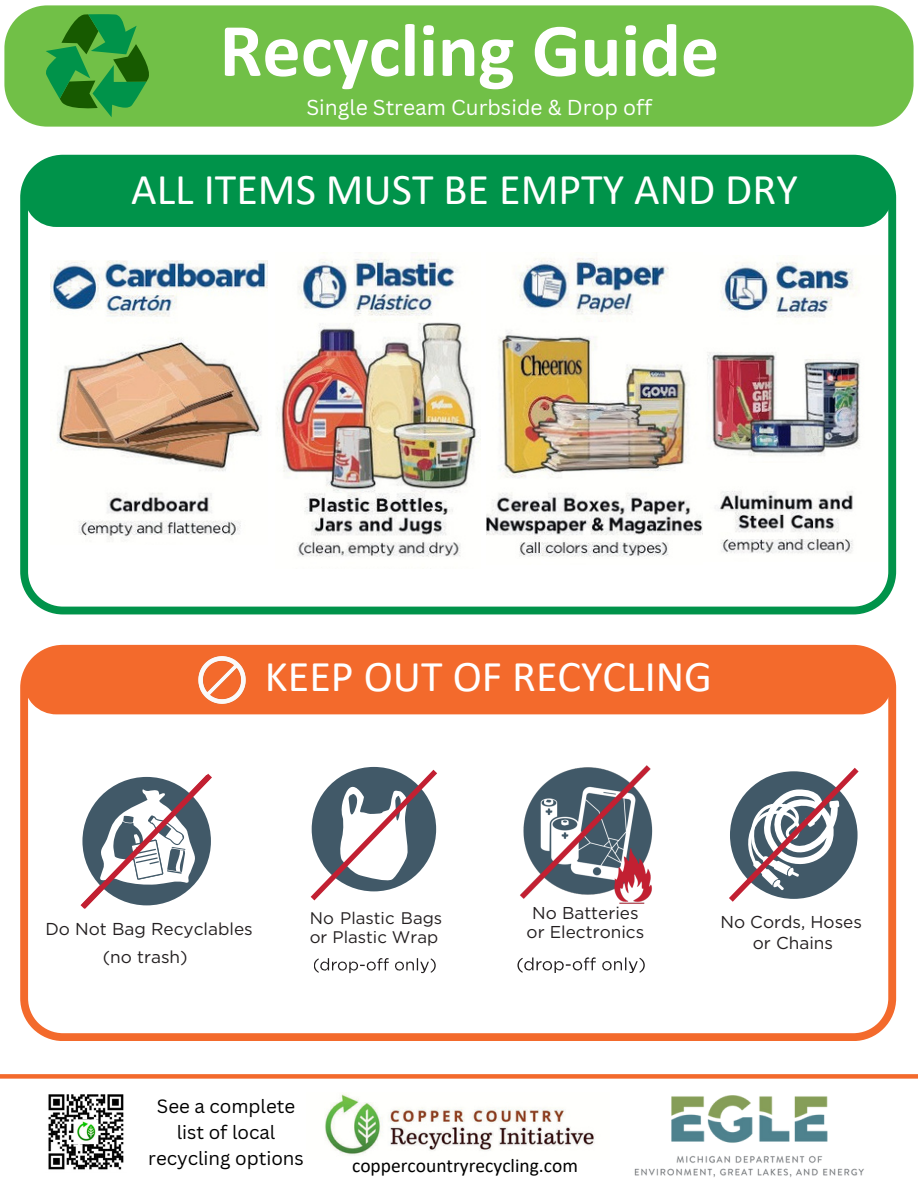
<style>
.page{position:relative;width:918px;height:1188px;background:#fff}
.page>*{position:absolute;margin:0;border:0;box-sizing:border-box;transform-origin:0 0}
.t1{font:700 76.2px "Calibri";color:#fff}
.t2{font:44.1px "Calibri";color:#fff}
.t3{font:21px "Canva Sans";color:#fff}
.t4{font:19.5px "Calibri";color:#000}
.t5{font:18.75px/25.8px "Canva Sans";color:#000;text-align:center}
.t6{font:17.25px/28.7px "Gotham";color:#231f20;text-align:center}
.t7{font:16.8px/18.5px "Gotham";color:#231f20}
</style>
<div class="page">
<div style="left:4px;top:5px;width:910px;height:122px;background:#71c047"></div>
<svg style="left:46px;top:14px;width:103px;height:103px;background:#379a38"></svg>
<svg style="left:20px;top:645px;width:876px;height:396px"></svg>
<svg style="left:0;top:1074px;width:918px;height:5px;background:#f47840"></svg>
<img style="left:634px;top:1095px;width:230px;height:82px">
<img style="left:325px;top:1093px;width:270px;height:62px">
<div style="left:24px;top:649px;width:869px;height:65px;background:#f36a2c"></div>
<img style="left:197px;top:657px;width:50px;height:47px">
<img style="left:20px;top:155px;width:876px;height:459px">
<div style="left:24px;top:162px;width:869px;height:65px;background:#00934a"></div>
<svg style="left:81px;top:774px;width:131px;height:135px"></svg>
<svg style="left:314px;top:958px;width:122px;height:15px"></svg>
<svg style="left:311px;top:770px;width:126px;height:130px"></svg>
<svg style="left:517px;top:957px;width:128px;height:16px"></svg>
<img style="left:509px;top:755px;width:153px;height:159px">
<svg style="left:729px;top:768px;width:130px;height:134px"></svg>
<img style="left:48px;top:1094px;width:76px;height:76px">
<h1 class="t1" style="left:220px;top:19px;width:501px">Recycling Guide</h1>
<p class="t3" style="left:306px;top:92px;width:347px">Single Stream Curbside &amp; Drop off</p>
<h2 class="t2" style="left:131px;top:171px;width:668px">ALL ITEMS MUST BE EMPTY AND DRY</h2>
<h2 class="t2" style="left:265px;top:658px;width:449px">KEEP OUT OF RECYCLING</h2>
<p class="t6" style="left:46px;top:914px;width:209px">Do Not Bag Recyclables (no trash)</p>
<p class="t7" style="left:310px;top:909px;width:134px">No Plastic Bags or Plastic Wrap</p>
<p class="t6" style="left:527px;top:903px;width:119px;line-height:19.4px">No Batteries or Electronics</p>
<p class="t6" style="left:720px;top:911px;width:143px;line-height:21.5px">No Cords, Hoses or Chains</p>
<p class="t5" style="left:148px;top:1093px;width:157px">See a complete list of local recycling options</p>
<p class="t4" style="left:352px;top:1158px;width:227px">coppercountryrecycling.com</p>
</div>
